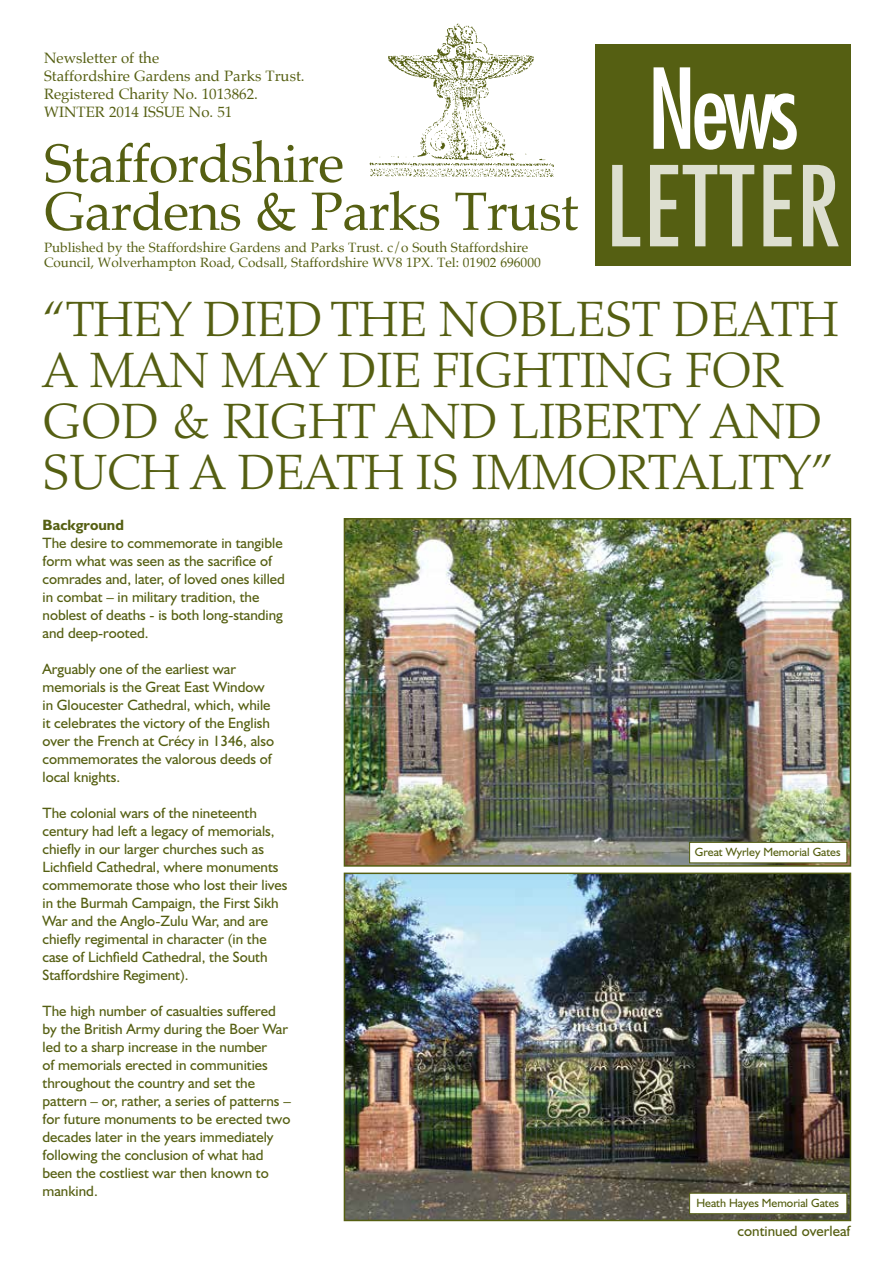
<style>
.page{position:relative;width:893px;height:1263px;background:#fff}
.page>*{position:absolute;margin:0;border:0;box-sizing:border-box;transform-origin:0 0}
.t1{font:condensed 108px "Futura";letter-spacing:.03em;color:#dddfd0}
.t2{font:condensed 108px "Futura";color:#fff}
.t3{font:54px/48px "Palatino";letter-spacing:-.015em;color:#555f12}
.t4{font:300 49.5px/51px "Palatino";color:#555f12}
.t5{font:15px/18px "Humanist 521 BT";color:#555f12}
.t6{font:15px/18px "Palatino";color:#555f12}
.t7{font:700 15px "Humanist 521 BT";color:#555f12}
.t8{font:13.5px/15px "Palatino";color:#555f12}
.t9{font:12px "Humanist 521 BT";color:#555f12}
</style>
<div class="page">
<img style="left:369px;top:23px;width:185px;height:154px">
<div style="left:595px;top:45px;width:255px;height:221px;background:#555f12"></div>
<img style="left:347px;top:875px;width:501px;height:343px">
<div style="left:344px;top:872px;width:507px;height:349px;border:2px solid #555f12"></div>
<img style="left:347px;top:521px;width:501px;height:343px">
<div style="left:344px;top:518px;width:507px;height:349px;border:2px solid #555f12"></div>
<div style="left:689px;top:842px;width:158px;height:21px;background:#fff;border:1px solid #555f12"></div>
<div style="left:689px;top:1193px;width:158px;height:21px;background:#fff;border:1px solid #555f12"></div>
<p class="t6" style="left:44px;top:49px;width:262px">Newsletter of the<br>Staffordshire Gardens and Parks Trust.<br>Registered Charity No. 1013862.<br>WINTER 2014 ISSUE No. 51</p>
<h2 class="t3" style="left:44px;top:139px;width:536px">Staffordshire<br>Gardens &amp; Parks Trust</h2>
<p class="t8" style="left:44px;top:240px;width:498px">Published by the Staffordshire Gardens and Parks Trust. c/o South Staffordshire<br>Council, Wolverhampton Road, Codsall, Staffordshire WV8 1PX. Tel: 01902 696000</p>
<h1 class="t2" style="left:647px;top:44px;width:153px">News</h1>
<h1 class="t1" style="left:606px;top:142px;width:236px">LETTER</h1>
<h3 class="t4" style="left:43px;top:294px;width:797px">“THEY DIED THE NOBLEST DEATH<br>A MAN MAY DIE FIGHTING FOR<br>GOD &amp; RIGHT AND LIBERTY AND<br>SUCH A DEATH IS IMMORTALITY”</h3>
<p class="t7" style="left:43px;top:516px;width:83px">Background</p>
<p class="t5" style="left:43px;top:534px;width:244px">The desire to commemorate in tangible form what was seen as the sacrifice of comrades and, later, of loved ones killed in combat – in military tradition, the noblest of deaths - is both long-standing and deep-rooted.</p>
<p class="t5" style="left:43px;top:660px;width:233px">Arguably one of the earliest war memorials is the Great East Window in Gloucester Cathedral, which, while it celebrates the victory of the English over the French at Crécy in 1346, also commemorates the valorous deeds of local knights.</p>
<p class="t5" style="left:43px;top:804px;width:247px">The colonial wars of the nineteenth century had left a legacy of memorials, chiefly in our larger churches such as Lichfield Cathedral, where monuments commemorate those who lost their lives in the Burmah Campaign, the First Sikh War and the Anglo-Zulu War, and are chiefly regimental in character (in the case of Lichfield Cathedral, the South Staffordshire Regiment).</p>
<p class="t5" style="left:43px;top:1002px;width:250px">The high number of casualties suffered by the British Army during the Boer War led to a sharp increase in the number<br>of memorials erected in communities throughout the country and set the pattern – or, rather, a series of patterns – for future monuments to be erected two decades later in the years immediately following the conclusion of what had been the costliest war then known to mankind.</p>
<p class="t9" style="left:695px;top:845px;width:147px">Great Wyrley Memorial Gates</p>
<p class="t9" style="left:696px;top:1195px;width:144px">Heath Hayes Memorial Gates</p>
<p class="t5" style="left:738px;top:1222px;width:114px">continued overleaf</p>
</div>
